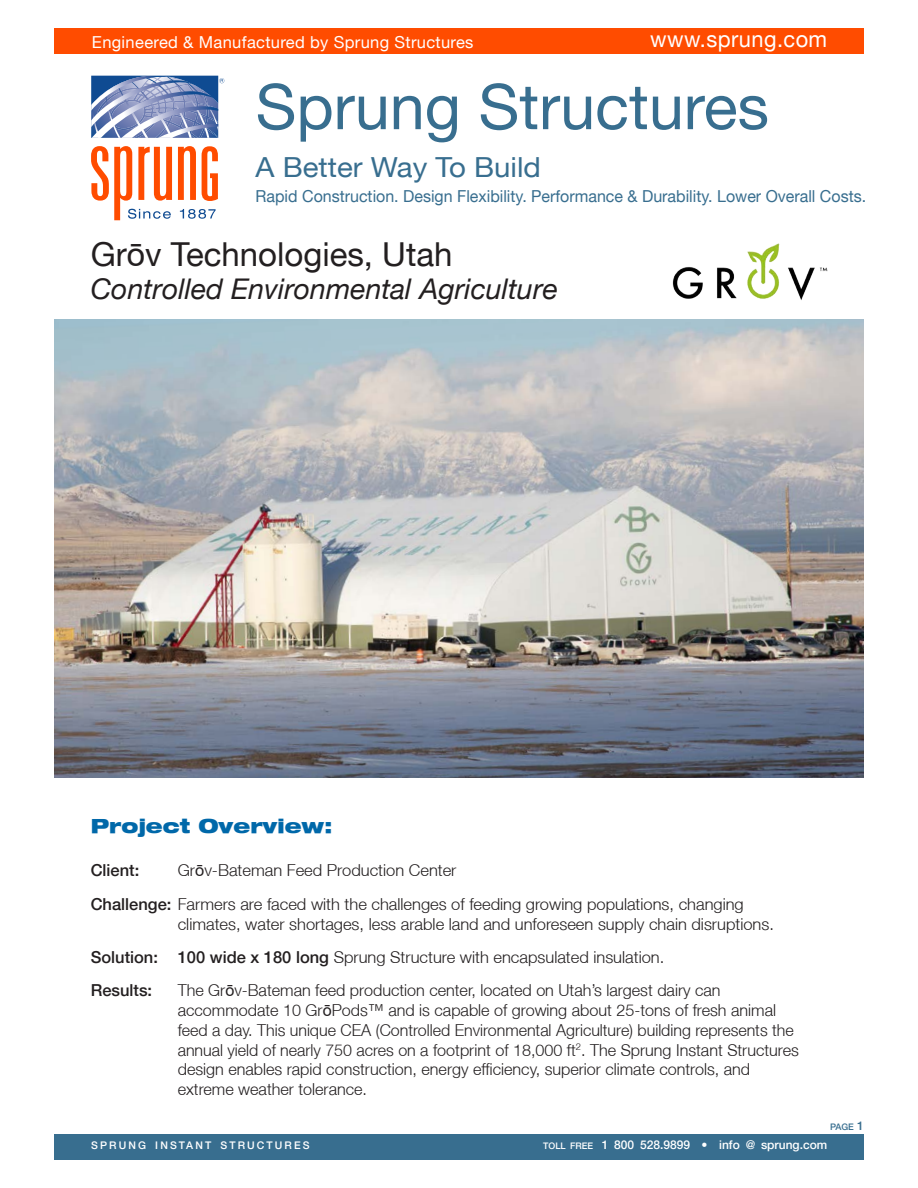
<style>
.page{position:relative;width:918px;height:1188px;background:#fff}
.page>*{position:absolute;margin:0;border:0;box-sizing:border-box;transform-origin:0 0}
.main_copy{font:63px "Helvetica Neue LT";color:#386e8f}
.t1{font:33px "Helvetica Neue LT";color:#231f20}
.t2{font:italic 28.5px "Helvetica Neue LT";color:#231f20}
.main_copy-2{font:27.6px "Helvetica Neue LT";color:#386e8f;scale:1.06 1}
.t3{font:22.5px "Helvetica Neue LT";letter-spacing:.02em;color:#fff}
.t4{font:900 expanded 19.5px "Helvetica Neue LT";color:#0068a9}
.main_copy-3{font:300 16.5px/19.8px "Helvetica Neue LT";color:#231f20}
.main_copy-4{font:16.5px "Helvetica Neue LT";color:#386e8f}
.t5{font:16.5px "Helvetica Neue LT";letter-spacing:.02em;color:#fff}
.main_copy-5{font:500 16.5px "Helvetica Neue LT";color:#231f20}
.t6{font:500 12px "Helvetica Neue LT";color:#fff}
.t7{font:500 10.5px "Helvetica Neue LT";letter-spacing:.2em;color:#fff}
.t8{font:500 9px "Helvetica Neue LT";color:#386e8f}
.s1{font-family:"Arial"}
.s2{font-family:"Arial";font-weight:400}
.s3{font-weight:500}
.s4{font-size:12px}
.s5{font-size:9px}
</style>
<div class="page">
<div style="left:54px;top:28px;width:810px;height:26px;background:#ff4c00"></div>
<div style="left:54px;top:1134px;width:810px;height:26px;background:#386e8f"></div>
<img style="left:54px;top:320px;width:810px;height:458px">
<svg style="left:178px;top:146px;width:18px;height:54px"></svg>
<svg style="left:202px;top:146px;width:16px;height:55px"></svg>
<svg style="left:91px;top:146px;width:81px;height:74px"></svg>
<svg style="left:180px;top:209px;width:36px;height:10px"></svg>
<svg style="left:91px;top:76px;width:133px;height:62px;background:#8497c0"></svg>
<img style="left:673px;top:243px;width:155px;height:57px">
<p class="t5" style="left:92px;top:32px;width:383px">Engineered &amp; Manufactured by Sprung Structures</p>
<h3 class="t3" style="left:650px;top:26px;width:179px">www.sprung.com</h3>
<p class="main_copy" style="left:256px;top:69px;width:515px">Sprung Structures</p>
<p class="main_copy-2" style="left:256px;top:151px;width:271px">A Better Way To Build</p>
<p class="main_copy-4" style="left:256px;top:187px;width:612px">Rapid Construction. Design Flexibility. Performance &amp; Durability. Lower Overall Costs.</p>
<p class="t1" style="left:91px;top:234px;width:363px">Gr<span class="s1">ō</span>v Technologies, Utah</p>
<p class="t2" style="left:91px;top:272px;width:469px">Controlled Environmental Agriculture</p>
<p class="t4" style="left:91px;top:814px;width:243px">Project Overview:</p>
<p class="main_copy-5" style="left:91px;top:861px;width:50px">Client:</p>
<p class="main_copy-3" style="left:178px;top:860px;width:280px">Gr<span class="s2">ō</span>v-Bateman Feed Production Center</p>
<p class="main_copy-3" style="left:178px;top:894px;width:598px;text-indent:-87px"><span class="s3">Challenge:</span> Farmers are faced with the challenges of feeding growing populations, changing climates, water shortages, less arable land and unforeseen supply chain disruptions.</p>
<p class="main_copy-3" style="left:91px;top:947px;width:575px"><span class="s3">Solution: 100 wide x 180 long</span> Sprung Structure with encapsulated insulation.</p>
<p class="main_copy-5" style="left:91px;top:980px;width:63px">Results:</p>
<p class="main_copy-3" style="left:178px;top:980px;width:623px">The Gr<span class="s2">ō</span>v-Bateman feed production center, located on Utah’s largest dairy can accommodate 10 Gr<span class="s2">ō</span>Pods™ and is capable of growing about 25-tons of fresh animal feed a day. This unique CEA (Controlled Environmental Agriculture) building represents the annual yield of nearly 750 acres on a footprint of 18,000 ft<sup>2</sup>. The Sprung Instant Structures design enables rapid construction, energy efficiency, superior climate controls, and extreme weather tolerance.</p>
<p class="t8" style="left:830px;top:1122px;width:35px">PAGE <span class="s4">1</span></p>
<p class="t7" style="left:91px;top:1139px;width:220px">SPRUNG INSTANT STRUCTURES</p>
<p class="t6" style="left:543px;top:1138px;width:286px"><span class="s5">TOLL FREE</span> 1 800 528.9899 • info @ sprung.com</p>
</div>
